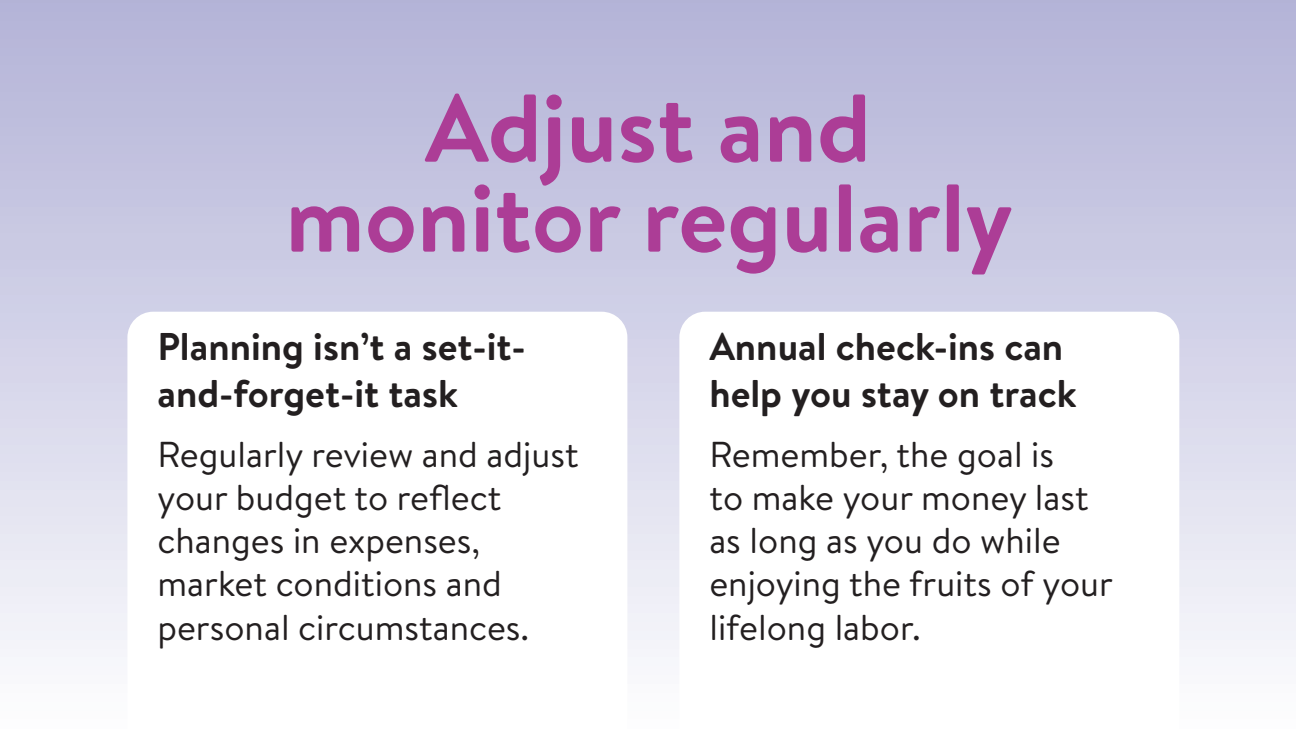
<style>
.page{position:relative;width:1296px;height:729px;background:#fff}
.page>*{position:absolute;margin:0;border:0;box-sizing:border-box;transform-origin:0 0}
.t1{font:700 96px/90px "Brandon Text";color:#ac3d96;text-align:center}
.t2{font:700 38.55px/46.3px "Brandon Text";color:#231f20}
.t3{font:36px/43.2px "Brandon Text";color:#231f20}
</style>
<div class="page">
<div style="left:0;top:0;width:1296px;height:729px;background:linear-gradient(to bottom,#b2b1d6,#fcfcfe)"></div>
<svg style="left:127px;top:312px;width:500px;height:417px"></svg>
<svg style="left:679px;top:312px;width:500px;height:417px"></svg>
<h1 class="t1" style="left:285px;top:81px;width:729px">Adjust and monitor regularly</h1>
<p class="t2" style="left:157px;top:323px;width:370px">Planning isn’t a set-it&shy;and-forget-it task</p>
<p class="t3" style="left:157px;top:432px;width:423px">Regularly review and adjust your budget to reflect changes in expenses, market conditions and personal circumstances.</p>
<p class="t2" style="left:709px;top:323px;width:369px">Annual check-ins can help you stay on track</p>
<p class="t3" style="left:709px;top:432px;width:405px">Remember, the goal is<br>to make your money last as long as you do while enjoying the fruits of your lifelong labor.</p>
</div>
